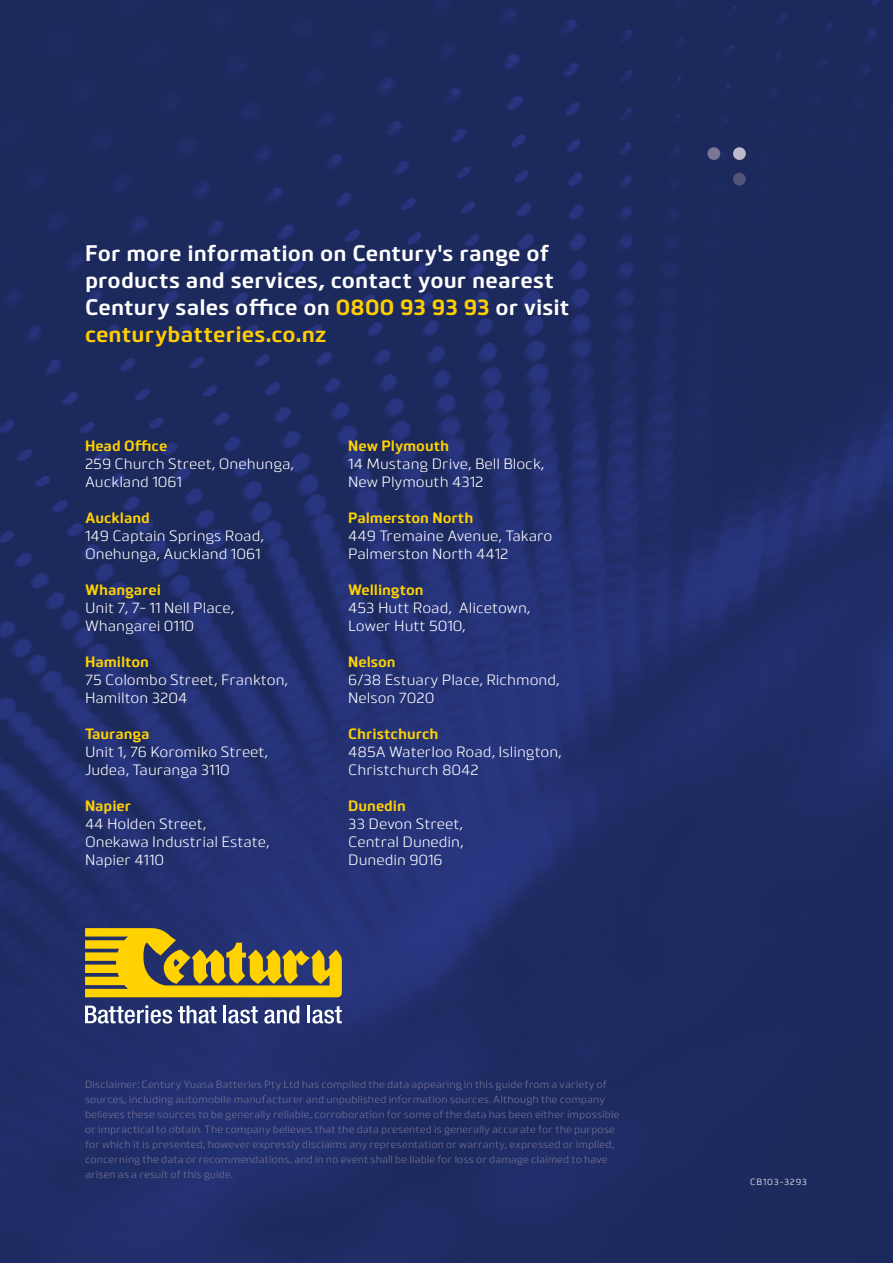
<style>
.page{position:relative;width:893px;height:1263px;background:#fff}
.page>*{position:absolute;margin:0;border:0;box-sizing:border-box;transform-origin:0 0}
.t1{font:700 22.5px/27px "Bitner";letter-spacing:.005em;color:#fff}
.t2{font:15px/18px "Bitner";color:#fff}
.t3{font:700 15px "Bitner";color:#ffd200}
.t4{font:10.5px/15px "Bitner";letter-spacing:.01em;color:#797696}
.t5{font:9px "Bitner";letter-spacing:.09em;color:#fff}
.s1{color:#ffce02}
</style>
<div class="page">
<img style="left:0;top:0;width:893px;height:1263px">
<svg style="left:85px;top:928px;width:257px;height:69px"></svg>
<svg style="left:85px;top:1005px;width:87px;height:18px"></svg>
<svg style="left:178px;top:1006px;width:38px;height:17px"></svg>
<hr style="left:223px;top:1006px;width:3px;height:17px;background:#fff">
<svg style="left:228px;top:1006px;width:30px;height:17px"></svg>
<svg style="left:264px;top:1006px;width:35px;height:17px"></svg>
<hr style="left:307px;top:1006px;width:3px;height:17px;background:#fff">
<svg style="left:312px;top:1006px;width:30px;height:17px"></svg>
<div style="left:707px;top:147px;width:13px;height:13px;background:#797696;border-radius:50%"></div>
<div style="left:733px;top:147px;width:13px;height:13px;background:#bdbbcb;border-radius:50%"></div>
<div style="left:733px;top:173px;width:13px;height:12px;background:#54547b;border-radius:50%"></div>
<h1 class="t1" style="left:85px;top:237px;width:486px">For more information on Century's range of products and services, contact your nearest Century sales office on <span class="s1">0800 93 93 93</span> or visit <span class="s1">centurybatteries.co.nz</span></h1>
<h2 class="t3" style="left:85px;top:434px;width:84px">Head Office</h2>
<h2 class="t2" style="left:85px;top:454px;width:210px">259 Church Street, Onehunga,<br>Auckland 1061</h2>
<h2 class="t3" style="left:85px;top:506px;width:66px">Auckland</h2>
<h2 class="t2" style="left:85px;top:526px;width:180px">149 Captain Springs Road,<br>Onehunga, Auckland 1061</h2>
<h2 class="t3" style="left:85px;top:578px;width:77px">Whangarei</h2>
<h2 class="t2" style="left:85px;top:598px;width:151px">Unit 7, 7- 11 Nell Place,<br>Whangarei 0110</h2>
<h2 class="t3" style="left:85px;top:650px;width:66px">Hamilton</h2>
<h2 class="t2" style="left:85px;top:670px;width:205px">75 Colombo Street, Frankton,<br>Hamilton 3204</h2>
<h2 class="t3" style="left:85px;top:722px;width:66px">Tauranga</h2>
<h2 class="t2" style="left:85px;top:742px;width:185px">Unit 1, 76 Koromiko Street,<br>Judea, Tauranga 3110</h2>
<h2 class="t3" style="left:85px;top:794px;width:48px">Napier</h2>
<h2 class="t2" style="left:85px;top:814px;width:186px">44 Holden Street,<br>Onekawa Industrial Estate,<br>Napier 4110</h2>
<h2 class="t3" style="left:348px;top:434px;width:102px">New Plymouth</h2>
<h2 class="t2" style="left:348px;top:454px;width:198px">14 Mustang Drive, Bell Block,<br>New Plymouth 4312</h2>
<h2 class="t3" style="left:348px;top:506px;width:127px">Palmerston North</h2>
<h2 class="t2" style="left:348px;top:526px;width:206px">449 Tremaine Avenue, Takaro<br>Palmerston North 4412</h2>
<h2 class="t3" style="left:348px;top:578px;width:77px">Wellington</h2>
<h2 class="t2" style="left:348px;top:598px;width:184px">453 Hutt Road, Alicetown,<br>Lower Hutt 5010,</h2>
<h2 class="t3" style="left:348px;top:650px;width:49px">Nelson</h2>
<h2 class="t2" style="left:348px;top:670px;width:213px">6/38 Estuary Place, Richmond,<br>Nelson 7020</h2>
<h2 class="t3" style="left:348px;top:722px;width:92px">Christchurch</h2>
<h2 class="t2" style="left:348px;top:742px;width:215px">485A Waterloo Road, Islington,<br>Christchurch 8042</h2>
<h2 class="t3" style="left:348px;top:794px;width:59px">Dunedin</h2>
<h2 class="t2" style="left:348px;top:814px;width:117px;text-align:justify">33 Devon Street, Central Dunedin, Dunedin 9016</h2>
<p class="t4" style="left:85px;top:1076px;width:536px">Disclaimer: Century Yuasa Batteries Pty Ltd has compiled the data appearing in this guide from a variety of sources, including automobile manufacturer and unpublished information sources. Although the company believes these sources to be generally reliable, corroboration for some of the data has been either impossible or impractical to obtain. The company believes that the data presented is generally accurate for the purpose for which it is presented, however expressly disclaims any representation or warranty, expressed or implied, concerning the data or recommendations, and in no event shall be liable for loss or damage claimed to have arisen as a result of this guide.</p>
<p class="t5" style="left:750px;top:1175px;width:58px">CB103-3293</p>
</div>
